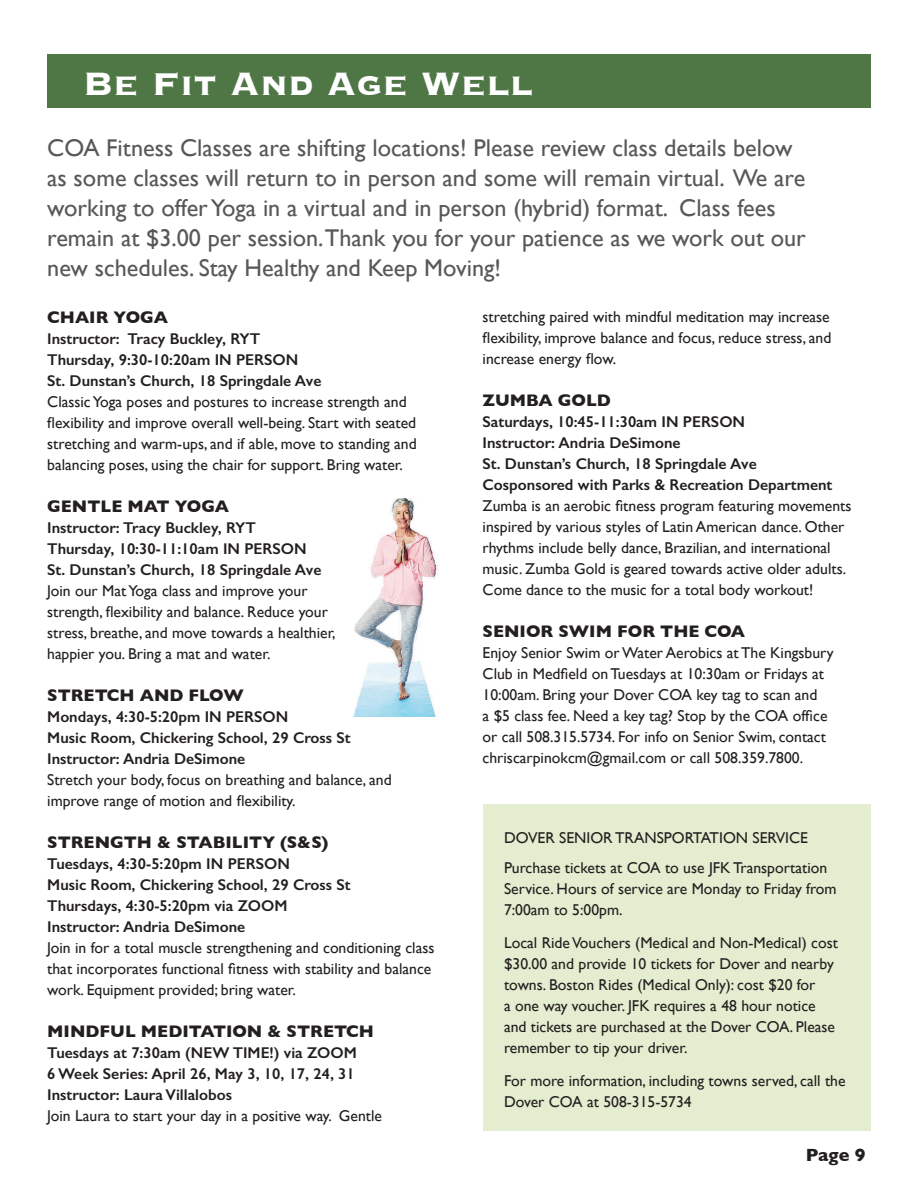
<style>
.page{position:relative;width:918px;height:1188px;background:#fff}
.page>*{position:absolute;margin:0;border:0;box-sizing:border-box;transform-origin:0 0}
.t1{font:700 42px "Copperplate";color:#fff}
.t2{font:24.15px/30px "Gill Sans";color:#57585a}
.t3{font:700 18px "Gill Sans";color:#231f20}
.t4{font:700 17.1px "Gill Sans";color:#231f20}
.t5{font:15.6px/21px "Gill Sans";color:#231f20}
.t6{font:600 15.6px "Gill Sans";color:#231f20}
</style>
<div class="page">
<div style="left:47px;top:54px;width:823px;height:54px;background:#4f7645"></div>
<div style="left:483px;top:804px;width:388px;height:327px;background:#e4edcf"></div>
<img style="left:353px;top:498px;width:85px;height:218px">
<p class="t1" style="left:83px;top:56px;width:452px">Be Fit And Age Well</p>
<p class="t2" style="left:47px;top:133px;width:760px">COA Fitness Classes are shifting locations! Please review class details below as some classes will return to in person and some will remain virtual. We are working to offer Yoga in a virtual and in person (hybrid) format. Class fees remain at $3.00 per session.Thank you for your patience as we work out our new schedules. Stay Healthy and Keep Moving!</p>
<p class="t4" style="left:47px;top:304px;width:122px">CHAIR YOGA</p>
<p class="t6" style="left:47px;top:330px;width:215px">Instructor: Tracy Buckley, RYT</p>
<p class="t6" style="left:47px;top:351px;width:253px">Thursday, 9:30-10:20am IN PERSON</p>
<p class="t6" style="left:47px;top:372px;width:276px">St. Dunstan’s Church, 18 Springdale Ave</p>
<p class="t5" style="left:47px;top:391px;width:371px">Classic Yoga poses and postures to increase strength and flexibility and improve overall well-being. Start with seated stretching and warm-ups, and if able, move to standing and balancing poses, using the chair for support. Bring water.</p>
<p class="t4" style="left:47px;top:493px;width:183px">GENTLE MAT YOGA</p>
<p class="t6" style="left:47px;top:519px;width:210px">Instructor: Tracy Buckley, RYT</p>
<p class="t6" style="left:47px;top:540px;width:261px">Thursday, 10:30-11:10am IN PERSON</p>
<p class="t6" style="left:47px;top:561px;width:276px">St. Dunstan’s Church, 18 Springdale Ave</p>
<p class="t5" style="left:47px;top:580px;width:290px">Join our Mat Yoga class and improve your strength, flexibility and balance. Reduce your stress, breathe, and move towards a healthier, happier you. Bring a mat and water.</p>
<p class="t4" style="left:47px;top:682px;width:198px">STRETCH AND FLOW</p>
<p class="t6" style="left:47px;top:708px;width:243px">Mondays, 4:30-5:20pm IN PERSON</p>
<p class="t6" style="left:47px;top:729px;width:305px">Music Room, Chickering School, 29 Cross St</p>
<p class="t6" style="left:47px;top:750px;width:200px">Instructor: Andria DeSimone</p>
<p class="t5" style="left:47px;top:769px;width:346px">Stretch your body, focus on breathing and balance, and improve range of motion and flexibility.</p>
<p class="t4" style="left:47px;top:829px;width:283px">STRENGTH &amp; STABILITY (S&amp;S)</p>
<p class="t6" style="left:47px;top:855px;width:244px">Tuesdays, 4:30-5:20pm IN PERSON</p>
<p class="t6" style="left:47px;top:876px;width:305px">Music Room, Chickering School, 29 Cross St</p>
<p class="t6" style="left:47px;top:897px;width:242px">Thursdays, 4:30-5:20pm via ZOOM</p>
<p class="t6" style="left:47px;top:918px;width:200px">Instructor: Andria DeSimone</p>
<p class="t5" style="left:47px;top:937px;width:389px">Join in for a total muscle strengthening and conditioning class that incorporates functional fitness with stability and balance work. Equipment provided; bring water.</p>
<p class="t4" style="left:47px;top:1018px;width:328px">MINDFUL MEDITATION &amp; STRETCH</p>
<p class="t6" style="left:47px;top:1044px;width:311px">Tuesdays at 7:30am (NEW TIME!) via ZOOM</p>
<p class="t6" style="left:47px;top:1065px;width:309px">6 Week Series: April 26, May 3, 10, 17, 24, 31</p>
<p class="t6" style="left:47px;top:1086px;width:186px">Instructor: Laura Villalobos</p>
<p class="t5" style="left:47px;top:1105px;width:336px">Join Laura to start your day in a positive way. Gentle</p>
<p class="t5" style="left:483px;top:306px;width:350px;text-align:justify">stretching paired with mindful meditation may increase flexibility, improve balance and focus, reduce stress, and increase energy flow.</p>
<p class="t4" style="left:483px;top:387px;width:130px">ZUMBA GOLD</p>
<p class="t6" style="left:483px;top:412px;width:264px">Saturdays, 10:45-11:30am IN PERSON</p>
<p class="t6" style="left:483px;top:433px;width:200px">Instructor: Andria DeSimone</p>
<p class="t6" style="left:483px;top:454px;width:276px">St. Dunstan’s Church, 18 Springdale Ave</p>
<p class="t6" style="left:483px;top:475px;width:351px">Cosponsored with Parks &amp; Recreation Department</p>
<p class="t5" style="left:483px;top:495px;width:370px">Zumba is an aerobic fitness program featuring movements inspired by various styles of Latin American dance. Other rhythms include belly dance, Brazilian, and international music. Zumba Gold is geared towards active older adults.<br>Come dance to the music for a total body workout!</p>
<p class="t4" style="left:483px;top:618px;width:264px">SENIOR SWIM FOR THE COA</p>
<p class="t5" style="left:483px;top:642px;width:353px">Enjoy Senior Swim or Water Aerobics at The Kingsbury Club in Medfield on Tuesdays at 10:30am or Fridays at 10:00am. Bring your Dover COA key tag to scan and<br>a $5 class fee. Need a key tag? Stop by the COA office or call 508.315.5734. For info on Senior Swim, contact chriscarpinokcm@gmail.com or call 508.359.7800.</p>
<p class="t5" style="left:504px;top:827px;width:306px">DOVER SENIOR TRANSPORTATION SERVICE</p>
<p class="t5" style="left:504px;top:857px;width:334px">Purchase tickets at COA to use JFK Transportation<br>Service. Hours of service are Monday to Friday from<br>7:00am to 5:00pm.</p>
<p class="t5" style="left:504px;top:932px;width:335px">Local Ride Vouchers (Medical and Non-Medical) cost $30.00 and provide 10 tickets for Dover and nearby towns. Boston Rides (Medical Only): cost $20 for<br>a one way voucher. JFK requires a 48 hour notice and tickets are purchased at the Dover COA. Please remember to tip your driver.</p>
<p class="t5" style="left:504px;top:1070px;width:343px">For more information, including towns served, call the<br>Dover COA at 508-315-5734</p>
<p class="t3" style="left:806px;top:1141px;width:61px">Page 9</p>
</div>
